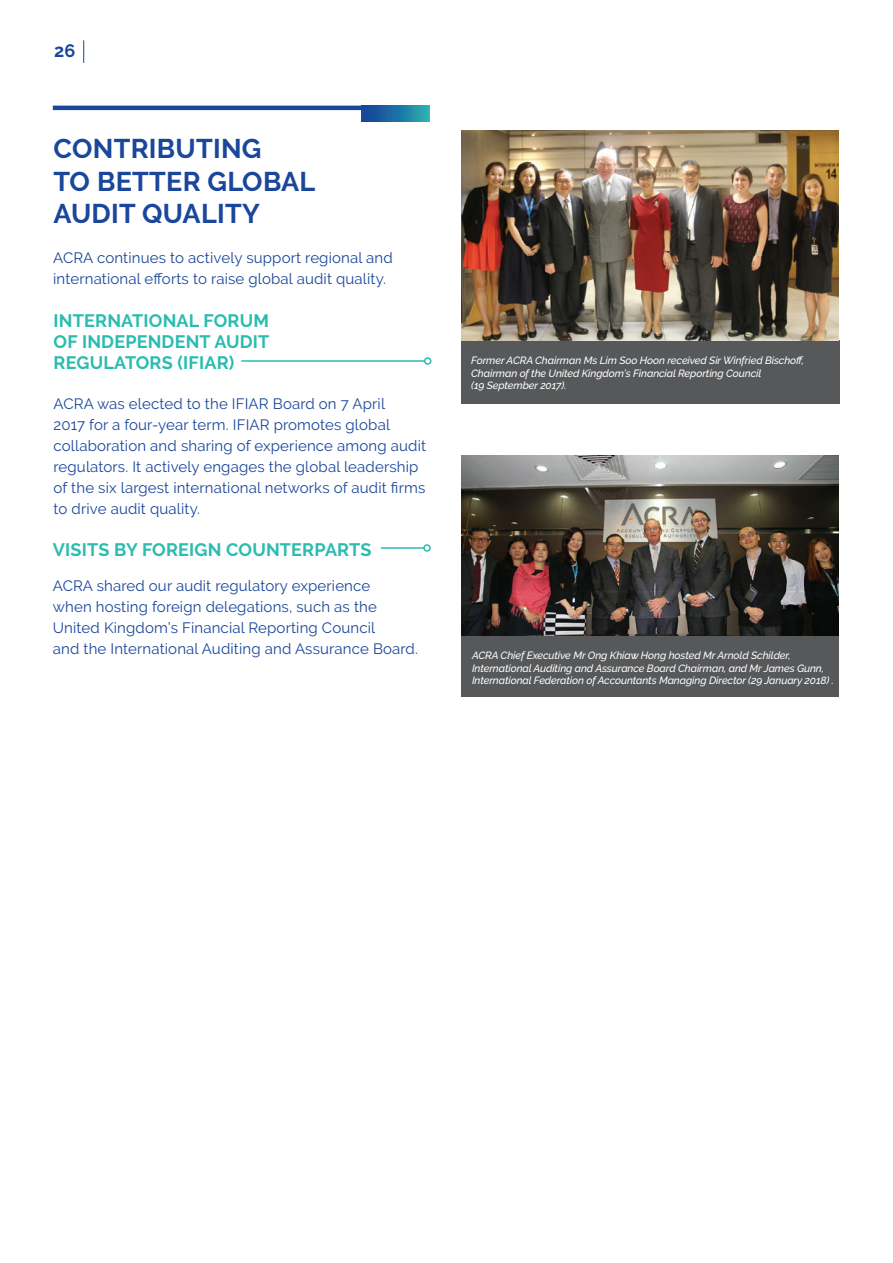
<style>
.page{position:relative;width:893px;height:1263px;background:#fff}
.page>*{position:absolute;margin:0;border:0;box-sizing:border-box;transform-origin:0 0}
.t1{font:700 27px/32.4px "Raleway";letter-spacing:.01em;color:#1a469b}
.t2{font:700 18px/21px "Raleway";letter-spacing:.01em;color:#2abcaf;text-align:justify}
.t3{font:700 18px "Raleway";color:#1a469b}
.t4{font:15px/21px "Raleway";letter-spacing:.01em;color:#1a469b}
.t5{font:italic 500 10.5px/12.6px "Raleway";letter-spacing:-.01em;color:#fff}
</style>
<div class="page">
<svg style="left:83px;top:40px;width:1px;height:23px"></svg>
<div style="left:461px;top:341px;width:378px;height:63px;background:#57585a"></div>
<div style="left:461px;top:635px;width:378px;height:61px;background:#57585a"></div>
<img style="left:461px;top:130px;width:378px;height:211px">
<img style="left:461px;top:456px;width:378px;height:179px">
<hr style="left:241px;top:360px;width:184px;height:2px;background:#2abcaf">
<div style="left:424px;top:357px;width:7px;height:8px;border:2px solid #2abcaf;border-radius:50%"></div>
<hr style="left:381px;top:547px;width:43px;height:2px;background:#2abcaf">
<div style="left:423px;top:544px;width:8px;height:8px;border:2px solid #2abcaf;border-radius:50%"></div>
<hr style="left:53px;top:106px;width:377px;height:4px;background:#1a469b">
<svg style="left:362px;top:106px;width:68px;height:15px"></svg>
<p class="t3" style="left:54px;top:40px;width:23px">26</p>
<h1 class="t1" style="left:54px;top:133px;width:263px">CONTRIBUTING<br>TO BETTER GLOBAL<br>AUDIT QUALITY</h1>
<p class="t4" style="left:53px;top:247px;width:341px">ACRA continues to actively support regional and international efforts to raise global audit quality.</p>
<p class="t2" style="left:54px;top:310px;width:217px">INTERNATIONAL FORUM OF INDEPENDENT AUDIT REGULATORS (IFIAR)</p>
<p class="t4" style="left:54px;top:393px;width:374px">ACRA was elected to the IFIAR Board on 7 April<br>2017 for a four-year term. IFIAR promotes global collaboration and sharing of experience among audit regulators. It actively engages the global leadership of the six largest international networks of audit firms to drive audit quality.</p>
<p class="t2" style="left:53px;top:540px;width:320px">VISITS BY FOREIGN COUNTERPARTS</p>
<p class="t4" style="left:53px;top:575px;width:367px">ACRA shared our audit regulatory experience<br>when hosting foreign delegations, such as the United Kingdom’s Financial Reporting Council<br>and the International Auditing and Assurance Board.</p>
<p class="t5" style="left:471px;top:354px;width:334px">Former ACRA Chairman Ms Lim Soo Hoon received Sir Winfried Bischoff,<br>Chairman of the United Kingdom’s Financial Reporting Council<br>(19 September 2017).</p>
<p class="t5" style="left:472px;top:649px;width:363px">ACRA Chief Executive Mr Ong Khiaw Hong hosted Mr Arnold Schilder,<br>International Auditing and Assurance Board Chairman, and Mr James Gunn,<br>International Federation of Accountants Managing Director (29 January 2018) .</p>
</div>
